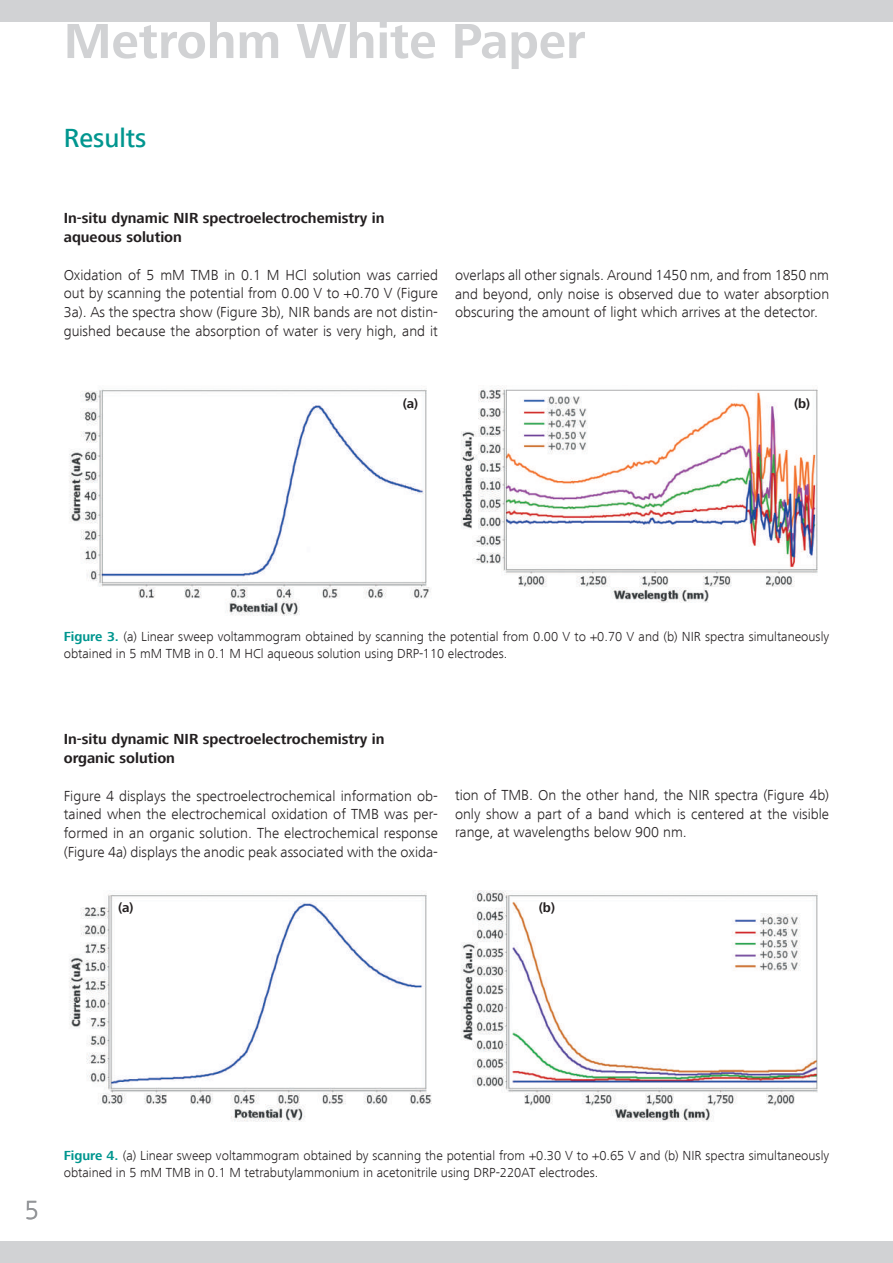
<style>
.page{position:relative;width:893px;height:1263px;background:#fff}
.page>*{position:absolute;margin:0;border:0;box-sizing:border-box;transform-origin:0 0}
.t1{font:700 51px "Frutiger Next LT";color:#d1d2d4}
.t2{font:500 27px "Frutiger Next LT";color:#00968f}
.t3{font:300 27px "Frutiger Next LT";color:#939598}
.t4{font:300 15px/18.8px "Frutiger Next LT";color:#231f20;text-align:justify}
.t5{font:700 15px/18.8px "Frutiger Next LT";color:#231f20}
.t6{font:300 13.5px/17.2px "Frutiger Next LT";color:#231f20}
.t7{font:700 13.5px "Frutiger Next LT";color:#231f20}
.s1{font-weight:700;color:#00968f}
</style>
<div class="page">
<div style="left:0;top:0;width:893px;height:21px;background:#d1d2d4"></div>
<div style="left:0;top:1242px;width:893px;height:21px;background:#d1d2d4"></div>
<img style="left:69px;top:388px;width:362px;height:228px">
<img style="left:461px;top:385px;width:357px;height:217px">
<img style="left:69px;top:893px;width:363px;height:229px">
<img style="left:461px;top:891px;width:357px;height:231px">
<h1 class="t1" style="left:64px;top:13px;width:523px">Metrohm White Paper</h1>
<h2 class="t2" style="left:64px;top:123px;width:84px">Results</h2>
<p class="t5" style="left:64px;top:209px;width:322px">In-situ dynamic NIR spectroelectrochemistry in aqueous solution</p>
<p class="t4" style="left:64px;top:265px;width:376px">Oxidation of 5 mM TMB in 0.1 M HCl solution was carried out by scanning the potential from 0.00 V to +0.70 V (Figure 3a). As the spectra show (Figure 3b), NIR bands are not distin&shy;guished because the absorption of water is very high, and it</p>
<p class="t4" style="left:455px;top:265px;width:376px">overlaps all other signals. Around 1450 nm, and from 1850 nm and beyond, only noise is observed due to water absorption obscuring the amount of light which arrives at the detector.</p>
<p class="t7" style="left:403px;top:396px;width:17px">(a)</p>
<p class="t7" style="left:794px;top:396px;width:18px">(b)</p>
<p class="t6" style="left:64px;top:628px;width:767px"><span class="s1">Figure 3.</span> (a) Linear sweep voltammogram obtained by scanning the potential from 0.00 V to +0.70 V and (b) NIR spectra simultaneously obtained in 5 mM TMB in 0.1 M HCl aqueous solution using DRP-110 electrodes.</p>
<p class="t5" style="left:64px;top:730px;width:322px">In-situ dynamic NIR spectroelectrochemistry in organic solution</p>
<p class="t4" style="left:64px;top:786px;width:376px">Figure 4 displays the spectroelectrochemical information ob&shy;tained when the electrochemical oxidation of TMB was per&shy;formed in an organic solution. The electrochemical response (Figure 4a) displays the anodic peak associated with the oxida-</p>
<p class="t4" style="left:455px;top:785px;width:376px">tion of TMB. On the other hand, the NIR spectra (Figure 4b) only show a part of a band which is centered at the visible range, at wavelengths below 900 nm.</p>
<p class="t7" style="left:118px;top:900px;width:17px">(a)</p>
<p class="t7" style="left:539px;top:900px;width:18px">(b)</p>
<h2 class="t3" style="left:25px;top:1195px;width:16px">5</h2>
<p class="t6" style="left:64px;top:1147px;width:767px"><span class="s1">Figure 4.</span> (a) Linear sweep voltammogram obtained by scanning the potential from +0.30 V to +0.65 V and (b) NIR spectra simultaneously obtained in 5 mM TMB in 0.1 M tetrabutylammonium in acetonitrile using DRP-220AT electrodes.</p>
</div>
